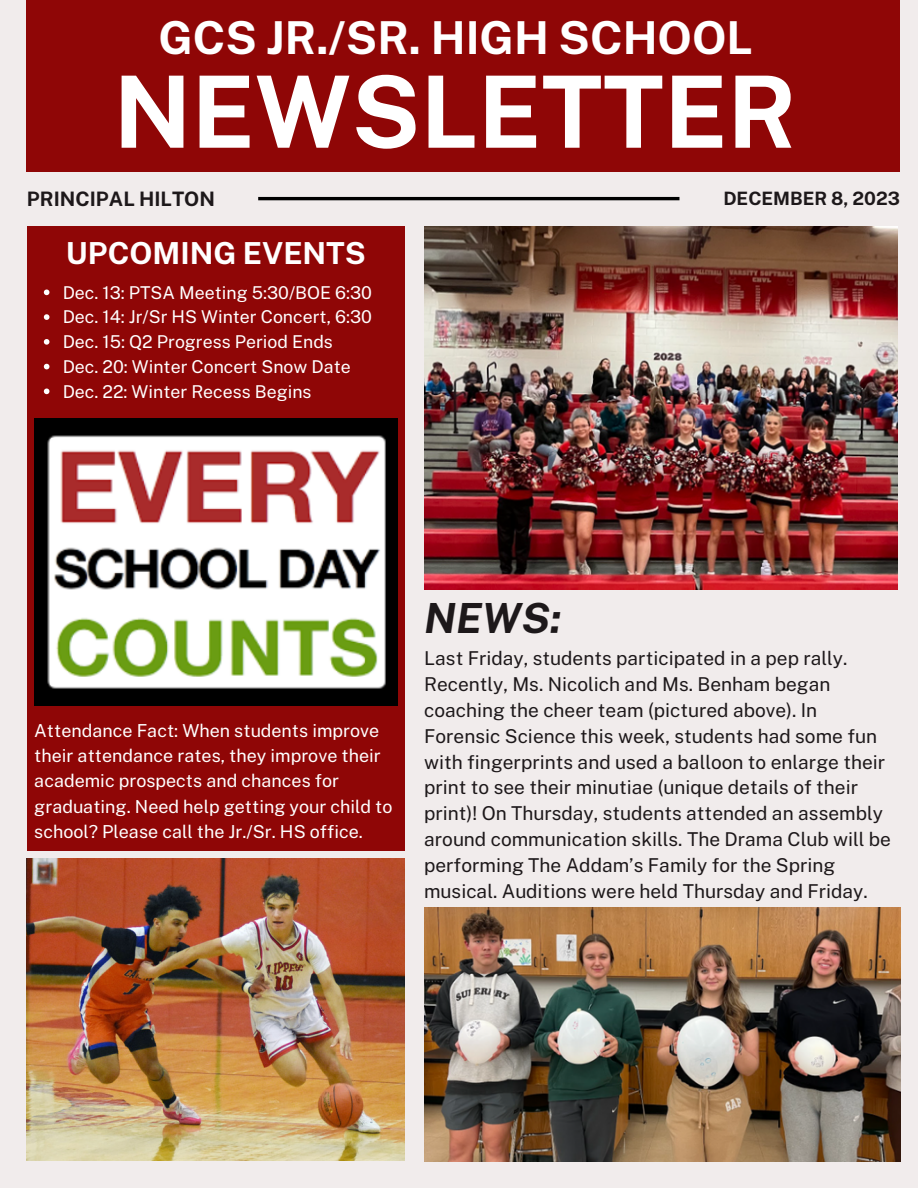
<style>
.page{position:relative;width:918px;height:1188px;background:#f1ecec}
.page>*{position:absolute;margin:0;border:0;box-sizing:border-box;transform-origin:0 0}
.t1{font:700 99.75px "Public Sans";color:#fff}
.t2{font:700 45.45px "Public Sans";color:#fff}
.t3{font:italic 700 41.55px "Public Sans";color:#1d181a}
.t4{font:700 30.3px "Public Sans";color:#fff}
.t5{font:700 19.95px "Public Sans";color:#1d181a}
.t6{font:19.05px/25.8px "Public Sans";color:#1d181a}
.t7{font:700 18.45px "Public Sans";color:#1d181a}
.t8{font:17.85px/25px "Public Sans";color:#fff}
.t9{font:17.7px "Public Sans";color:#fff}
</style>
<div class="page">
<div style="left:27px;top:0;width:873px;height:171px;background:#8f0606"></div>
<hr style="left:258px;top:197px;width:421px;height:3px;background:#000">
<div style="left:27px;top:226px;width:378px;height:625px;background:#8f0606"></div>
<img style="left:424px;top:226px;width:474px;height:363px">
<img style="left:34px;top:418px;width:364px;height:287px">
<img style="left:27px;top:858px;width:378px;height:303px">
<img style="left:424px;top:907px;width:476px;height:255px">
<svg style="left:44px;top:290px;width:5px;height:5px"></svg>
<svg style="left:44px;top:314px;width:5px;height:6px"></svg>
<svg style="left:44px;top:339px;width:5px;height:6px"></svg>
<svg style="left:44px;top:364px;width:5px;height:5px"></svg>
<svg style="left:44px;top:389px;width:5px;height:5px"></svg>
<p class="t2" style="left:158px;top:11px;width:596px">GCS JR./SR. HIGH SCHOOL</p>
<p class="t1" style="left:114px;top:53px;width:685px">NEWSLETTER</p>
<p class="t5" style="left:27px;top:187px;width:190px">PRINCIPAL HILTON</p>
<p class="t7" style="left:723px;top:188px;width:178px">DECEMBER 8, 2023</p>
<p class="t4" style="left:66px;top:236px;width:301px">UPCOMING EVENTS</p>
<p class="t9" style="left:63px;top:282px;width:311px">Dec. 13: PTSA Meeting 5:30/BOE 6:30</p>
<p class="t9" style="left:63px;top:306px;width:311px">Dec. 14: Jr/Sr HS Winter Concert, 6:30</p>
<p class="t9" style="left:63px;top:331px;width:272px">Dec. 15: Q2 Progress Period Ends</p>
<p class="t9" style="left:63px;top:356px;width:290px">Dec. 20: Winter Concert Snow Date</p>
<p class="t9" style="left:63px;top:381px;width:250px">Dec. 22: Winter Recess Begins</p>
<p class="t8" style="left:34px;top:718px;width:360px">Attendance Fact: When students improve their attendance rates, they improve their academic prospects and chances for graduating. Need help getting your child to school? Please call the Jr./Sr. HS office.</p>
<p class="t3" style="left:424px;top:593px;width:139px">NEWS:</p>
<p class="t6" style="left:424px;top:645px;width:468px">Last Friday, students participated in a pep rally.<br>Recently, Ms. Nicolich and Ms. Benham began coaching the cheer team (pictured above). In Forensic Science this week, students had some fun with fingerprints and used a balloon to enlarge their print to see their minutiae (unique details of their print)! On Thursday, students attended an assembly around communication skills. The Drama Club will be performing The Addam’s Family for the Spring musical. Auditions were held Thursday and Friday.</p>
</div>
